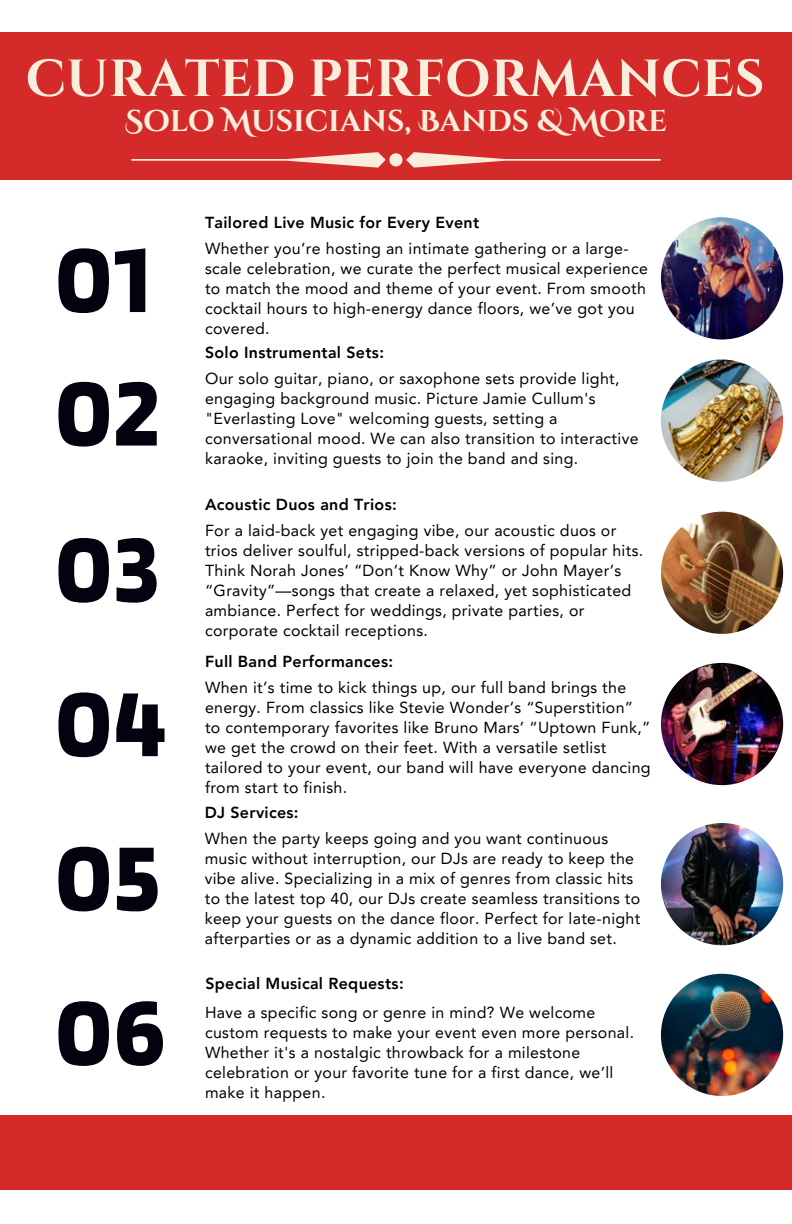
<style>
.page{position:relative;width:792px;height:1224px;background:#fff}
.page>*{position:absolute;margin:0;border:0;box-sizing:border-box;transform-origin:0 0}
.t1{font:700 100px "Blinker";letter-spacing:.02em;color:#03030f}
.t2{font:700 52px "Cinzel";color:#f9eedc}
.t3{font:700 30px "Cinzel Decorative";color:#f9eedc}
.t4{font:16px/20px "Avenir LT Pro";letter-spacing:.02em;color:#000}
.t5{font:800 16px "Avenir LT Pro";letter-spacing:.02em;color:#000}
</style>
<div class="page">
<div style="left:0;top:32px;width:792px;height:148px;background:#d42b2a"></div>
<div style="left:0;top:1115px;width:792px;height:75px;background:#d42b2a"></div>
<svg style="left:131px;top:152px;width:530px;height:16px"></svg>
<img style="left:661px;top:217px;width:122px;height:123px;border-radius:50%">
<img style="left:661px;top:360px;width:122px;height:122px;border-radius:50%">
<img style="left:661px;top:512px;width:122px;height:122px;border-radius:50%">
<img style="left:661px;top:663px;width:122px;height:122px;border-radius:50%">
<img style="left:661px;top:823px;width:122px;height:122px;border-radius:50%">
<img style="left:661px;top:974px;width:122px;height:122px;border-radius:50%">
<p class="t2" style="left:26px;top:46px;width:741px">CURATED PERFORMANCES</p>
<h3 class="t3" style="left:125px;top:102px;width:544px">Solo Musicians, Bands &amp; More</h3>
<p class="t1" style="left:55px;top:216px;width:97px">01</p>
<p class="t1" style="left:55px;top:350px;width:106px">02</p>
<p class="t1" style="left:55px;top:506px;width:105px">03</p>
<h3 class="t1" style="left:55px;top:660px;width:112px">04</h3>
<p class="t1" style="left:55px;top:814px;width:106px">05</p>
<p class="t5" style="left:205px;top:216px;width:276px">Tailored Live Music for Every Event</p>
<h2 class="t4" style="left:205px;top:240px;width:444px">Whether you’re hosting an intimate gathering or a large&shy;scale celebration, we curate the perfect musical experience to match the mood and theme of your event. From smooth cocktail hours to high-energy dance floors, we’ve got you covered.</h2>
<p class="t5" style="left:205px;top:346px;width:181px">Solo Instrumental Sets:</p>
<p class="t4" style="left:205px;top:370px;width:435px">Our solo guitar, piano, or saxophone sets provide light, engaging background music. Picture Jamie Cullum's "Everlasting Love" welcoming guests, setting a conversational mood. We can also transition to interactive karaoke, inviting guests to join the band and sing.</p>
<h3 class="t5" style="left:205px;top:498px;width:193px">Acoustic Duos and Trios:</h3>
<p class="t4" style="left:205px;top:522px;width:440px">For a laid-back yet engaging vibe, our acoustic duos or trios deliver soulful, stripped-back versions of popular hits.<br>Think Norah Jones’ “Don’t Know Why” or John Mayer’s “Gravity”—songs that create a relaxed, yet sophisticated ambiance. Perfect for weddings, private parties, or corporate cocktail receptions.</p>
<p class="t5" style="left:205px;top:655px;width:190px">Full Band Performances:</p>
<h3 class="t4" style="left:205px;top:679px;width:447px">When it’s time to kick things up, our full band brings the energy. From classics like Stevie Wonder’s “Superstition” to contemporary favorites like Bruno Mars’ “Uptown Funk,” we get the crowd on their feet. With a versatile setlist tailored to your event, our band will have everyone dancing from start to finish.</h3>
<p class="t5" style="left:205px;top:806px;width:95px">DJ Services:</p>
<p class="t4" style="left:205px;top:830px;width:437px">When the party keeps going and you want continuous music without interruption, our DJs are ready to keep the vibe alive. Specializing in a mix of genres from classic hits to the latest top 40, our DJs create seamless transitions to keep your guests on the dance floor. Perfect for late-night afterparties or as a dynamic addition to a live band set.</p>
<h3 class="t5" style="left:205px;top:976px;width:200px">Special Musical Requests:</h3>
<p class="t1" style="left:55px;top:969px;width:111px">06</p>
<p class="t4" style="left:205px;top:1004px;width:431px">Have a specific song or genre in mind? We welcome custom requests to make your event even more personal.<br>Whether it's a nostalgic throwback for a milestone celebration or your favorite tune for a first dance, we’ll make it happen.</p>
</div>
